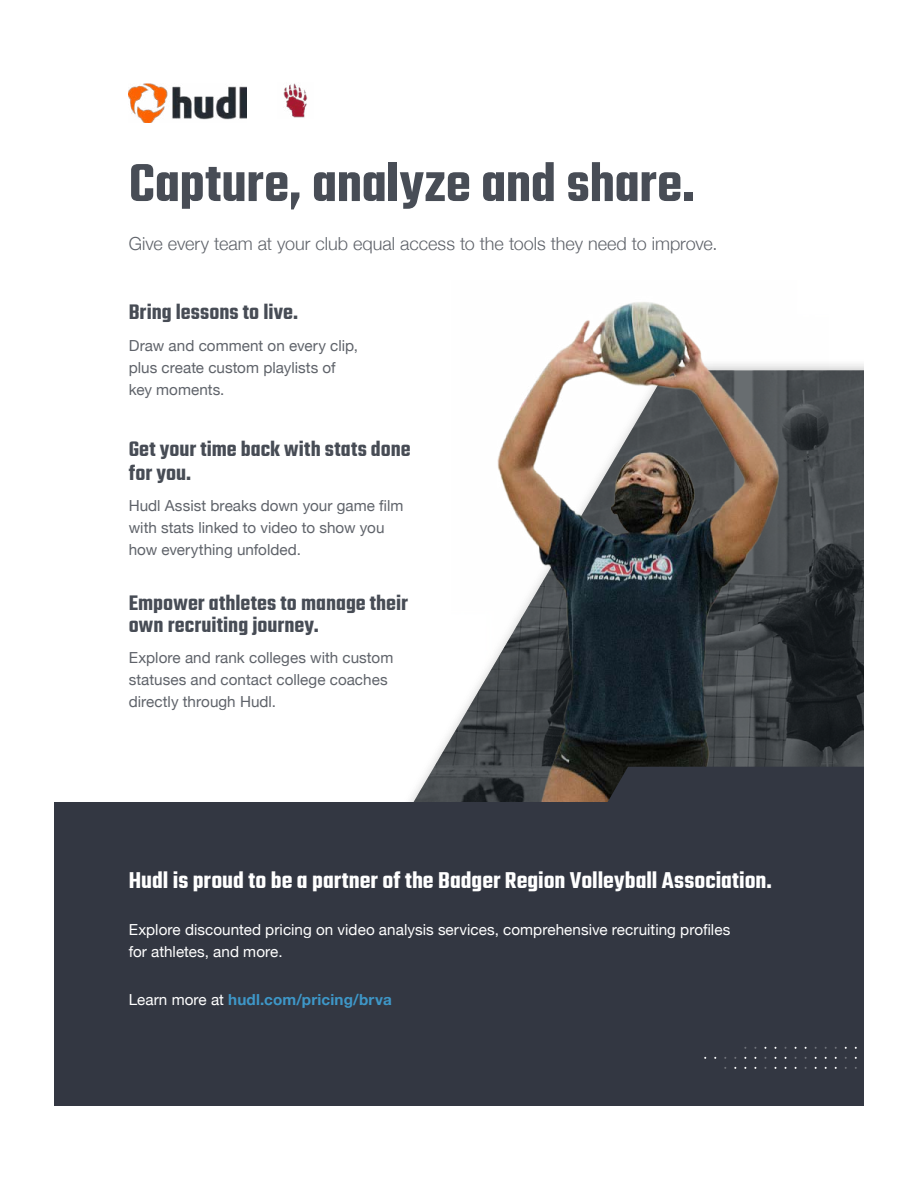
<style>
.page{position:relative;width:918px;height:1188px;background:#fff}
.page>*{position:absolute;margin:0;border:0;box-sizing:border-box;transform-origin:0 0}
.t1{font:600 58.2px "Teko";letter-spacing:-.005em;color:#484d56}
.t2{font:600 24.9px "Teko";color:#fff}
.t3{font:600 22.95px/23.5px "Teko";letter-spacing:.005em;color:#474c55}
.t4{font:300 18px "Helvetica Neue";color:#5f636a}
.t5{font:15.3px/22.2px "Helvetica Neue";color:#5f636a}
.t6{font:15.3px/22.2px "Helvetica Neue";letter-spacing:.005em;color:#fff}
.t7{font:700 15.3px "Helvetica Neue";letter-spacing:.01em;color:#3e97c8}
.s1{font-weight:400;color:#fff}
</style>
<div class="page">
<svg style="left:409px;top:370px;width:455px;height:432px"></svg>
<img style="left:451px;top:302px;width:377px;height:500px">
<div style="left:54px;top:802px;width:810px;height:304px;background:#333742"></div>
<div style="left:601px;top:767px;width:263px;height:35px;background:#333742"></div>
<img style="left:129px;top:84px;width:117px;height:38px">
<img style="left:283px;top:83px;width:25px;height:35px">
<h1 class="t1" style="left:129px;top:148px;width:567px">Capture, analyze and share.</h1>
<p class="t4" style="left:129px;top:229px;width:590px">Give every team at your club equal access to the tools they need to improve.</p>
<h3 class="t3" style="left:129px;top:302px;width:171px">Bring lessons to live.</h3>
<p class="t5" style="left:129px;top:335px;width:231px">Draw and comment on every clip, plus create custom playlists of key moments.</p>
<h3 class="t3" style="left:129px;top:439px;width:283px">Get your time back with stats done for you.</h3>
<p class="t5" style="left:129px;top:495px;width:276px">Hudl Assist breaks down your game film with stats linked to video to show you how everything unfolded.</p>
<h3 class="t3" style="left:129px;top:593px;width:281px;line-height:22.2px">Empower athletes to manage their own recruiting journey.</h3>
<p class="t5" style="left:129px;top:648px;width:266px">Explore and rank colleges with custom statuses and contact college coaches directly through Hudl.</p>
<h2 class="t2" style="left:129px;top:865px;width:645px">Hudl is proud to be a partner of the Badger Region Volleyball Association.</h2>
<p class="t6" style="left:129px;top:919px;width:603px">Explore discounted pricing on video analysis services, comprehensive recruiting profiles for athletes, and more.</p>
<p class="t7" style="left:129px;top:988px;width:265px"><span class="s1">Learn more at</span> hudl.com/pricing/brva</p>
</div>
